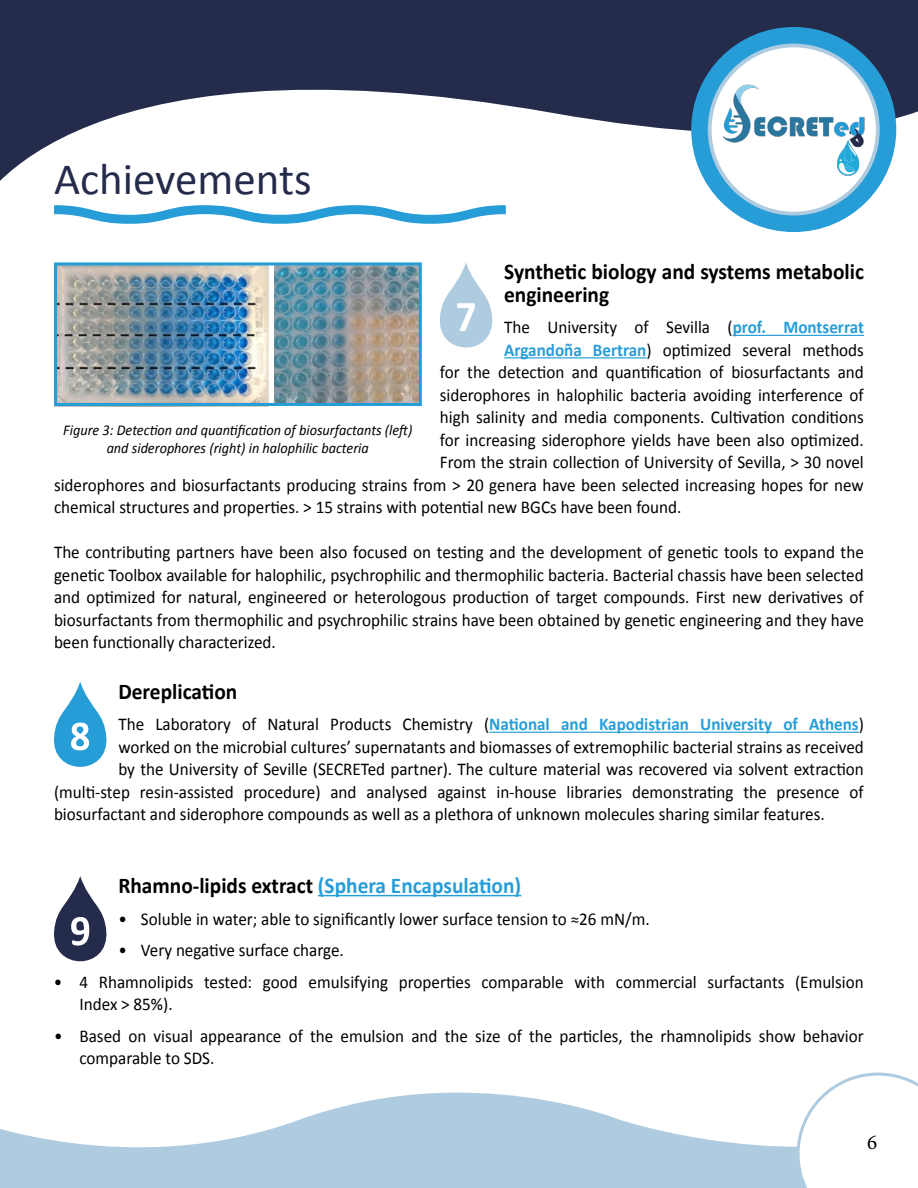
<style>
.page{position:relative;width:918px;height:1188px;background:#fff}
.page>*{position:absolute;margin:0;border:0;box-sizing:border-box;transform-origin:0 0}
.t1{font:45px "Calibri";color:#252b4a}
.t2{font:700 22.5px/22.5px "Calibri";color:#000;scale:.95 1}
.t3{font:700 22.5px "Calibri";color:#279dd8;scale:.95 1}
.t4{font:21px "Minion Pro";color:#000}
.t5{font:18px/22.5px "Calibri";color:#000;scale:.95 1}
.t6{font:italic 15px/17.7px "Calibri";color:#000;text-align:center;scale:.95 1}
.s1{font-weight:700;color:#279dd8}
.s2{color:#000}
</style>
<div class="page">
<svg style="left:0;top:0;width:918px;height:216px;fill:#252b4a"></svg>
<svg style="left:0;top:1072px;width:884px;height:116px;fill:#afcbe0"></svg>
<svg style="left:797px;top:1073px;width:121px;height:115px"></svg>
<div style="left:691px;top:27px;width:205px;height:205px;background:#279dd8;border-radius:50%"></div>
<div style="left:710px;top:45px;width:168px;height:169px;background:#fff;border-radius:50%"></div>
<div style="left:708px;top:44px;width:172px;height:171px;border:4px solid #afcbe0;border-radius:50%"></div>
<img style="left:720px;top:83px;width:148px;height:93px">
<hr style="left:733px;top:335px;width:131px;height:1px;background:#279dd8">
<hr style="left:504px;top:357px;width:142px;height:1px;background:#279dd8">
<img style="left:58px;top:266px;width:210px;height:136px">
<img style="left:275px;top:266px;width:143px;height:136px">
<div style="left:54px;top:262px;width:368px;height:144px;border:3px solid #279dd8"></div>
<svg style="left:439px;top:263px;width:54px;height:85px"></svg>
<svg style="left:45px;top:201px;width:470px;height:23px"></svg>
<hr style="left:489px;top:732px;width:370px;height:1px;background:#279dd8">
<svg style="left:54px;top:682px;width:53px;height:85px"></svg>
<hr style="left:318px;top:895px;width:203px;height:1px;background:#279dd8">
<svg style="left:54px;top:876px;width:53px;height:86px"></svg>
<h1 class="t1" style="left:54px;top:151px;width:259px">Achievements</h1>
<p class="t2" style="left:504px;top:261px;width:380px">Synthetic biology and systems metabolic engineering</p>
<p class="t5" style="left:504px;top:316px;width:380px">The University of Sevilla (<span class="s1">prof. Montserrat</span></p>
<p class="t5" style="left:504px;top:339px;width:380px"><span class="s1">Argandoña Bertran</span>) optimized several methods</p>
<p class="t5" style="left:440px;top:361px;width:448px">for the detection and quantification of biosurfactants and</p>
<p class="t5" style="left:440px;top:384px;width:448px">siderophores in halophilic bacteria avoiding interference of</p>
<p class="t5" style="left:440px;top:406px;width:448px">high salinity and media components. Cultivation conditions</p>
<p class="t5" style="left:440px;top:429px;width:448px">for increasing siderophore yields have been also optimized.</p>
<p class="t5" style="left:440px;top:451px;width:448px">From the strain collection of University of Sevilla, &gt; 30 novel</p>
<p class="t5" style="left:54px;top:474px;width:854px">siderophores and biosurfactants producing strains from &gt; 20 genera have been selected increasing hopes for new</p>
<p class="t5" style="left:54px;top:496px;width:662px">chemical structures and properties. &gt; 15 strains with potential new BGCs have been found.</p>
<p class="t5" style="left:54px;top:541px;width:854px;text-align:justify">The contributing partners have been also focused on testing and the development of genetic tools to expand the genetic Toolbox available for halophilic, psychrophilic and thermophilic bacteria. Bacterial chassis have been selected and optimized for natural, engineered or heterologous production of target compounds. First new derivatives of biosurfactants from thermophilic and psychrophilic strains have been obtained by genetic engineering and they have been functionally characterized.</p>
<p class="t6" style="left:63px;top:421px;width:369px">Figure 3: Detection and quantification of biosurfactants (left) and siderophores (right) in halophilic bacteria</p>
<p class="t2" style="left:118px;top:680px;width:127px">Dereplication</p>
<p class="t5" style="left:118px;top:713px;width:786px">The Laboratory of Natural Products Chemistry (<span class="s1">National and Kapodistrian University of Athens</span>)</p>
<p class="t5" style="left:118px;top:736px;width:786px">worked on the microbial cultures’ supernatants and biomasses of extremophilic bacterial strains as received</p>
<p class="t5" style="left:118px;top:758px;width:786px">by the University of Seville (SECRETed partner). The culture material was recovered via solvent extraction</p>
<p class="t5" style="left:54px;top:781px;width:854px">(multi-step resin-assisted procedure) and analysed against in-house libraries demonstrating the presence of</p>
<p class="t5" style="left:54px;top:803px;width:813px">biosurfactant and siderophore compounds as well as a plethora of unknown molecules sharing similar features.</p>
<p class="t3" style="left:118px;top:871px;width:426px"><span class="s2">Rhamno-lipids extract</span> (Sphera Encapsulation)</p>
<p class="t5" style="left:118px;top:907px;width:561px">• Soluble in water; able to significantly lower surface tension to ≈26 mN/m.</p>
<p class="t5" style="left:118px;top:939px;width:239px">• Very negative surface charge.</p>
<p class="t5" style="left:79px;top:970px;width:827px;text-indent:-26px">• 4 Rhamnolipids tested: good emulsifying properties comparable with commercial surfactants (Emulsion<br>Index &gt; 85%).</p>
<p class="t5" style="left:79px;top:1024px;width:827px;text-indent:-25px">• Based on visual appearance of the emulsion and the size of the particles, the rhamnolipids show behavior comparable to SDS.</p>
<p class="t4" style="left:867px;top:1128px;width:12px">6</p>
</div>
